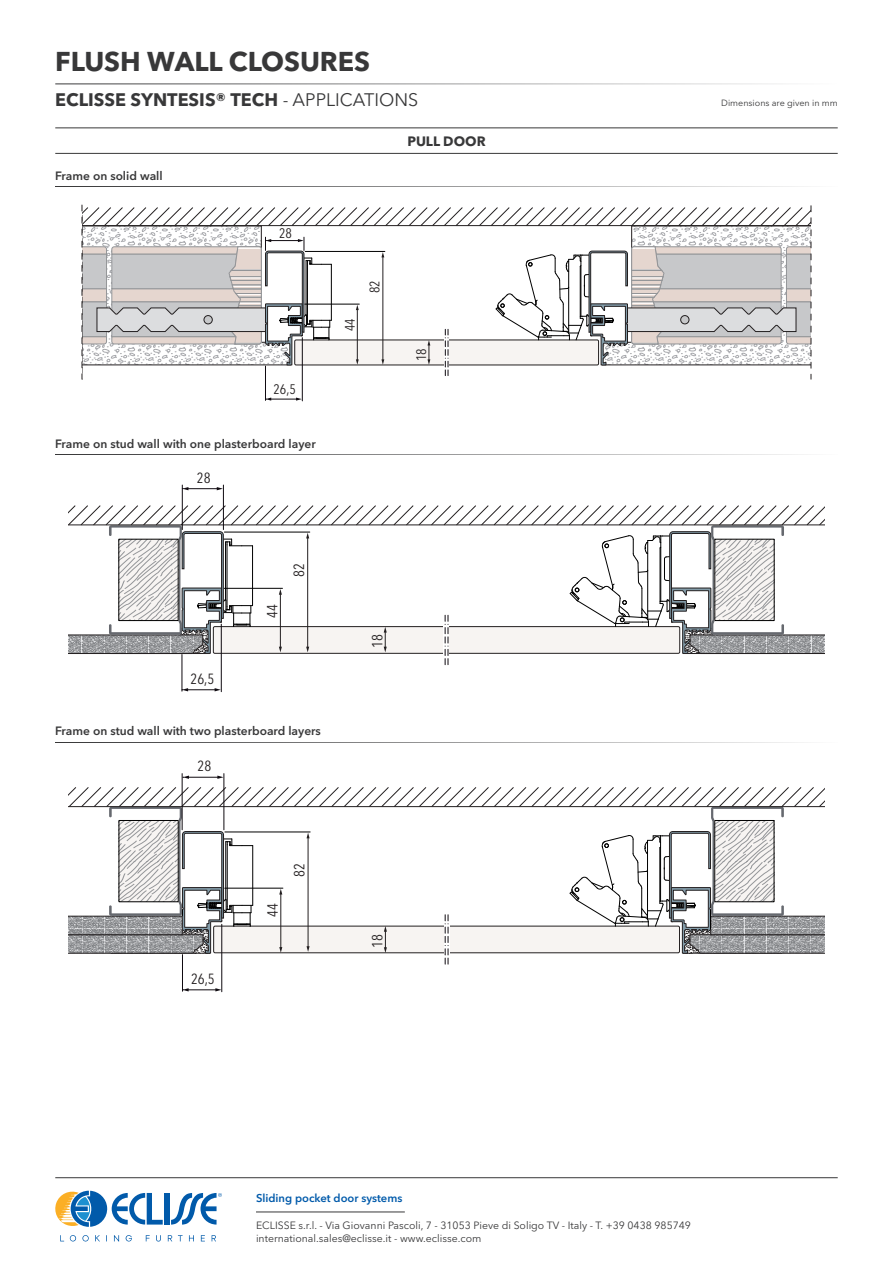
<style>
.page{position:relative;width:893px;height:1263px;background:#fff}
.page>*{position:absolute;margin:0;border:0;box-sizing:border-box;transform-origin:0 0}
.t1{font:700 27px "Avenir Next LT Pro";color:#383839}
.t2{font:700 18px "Avenir Next LT Pro";color:#383839}
.t3{font:condensed 14.7px "Avenir Next LT Pro";color:#231f20}
.t4{font:condensed 13.65px "Avenir Next LT Pro";color:#231f20}
.t5{font:700 13.5px "Avenir Next LT Pro";color:#383839}
.t6{font:600 12px "Avenir Next LT Pro";color:#383839}
.t7{font:600 11.25px "Avenir Next LT Pro";color:#015aaa}
.t8{font:10.5px/12.6px "Avenir Next LT Pro";color:#383839}
.t9{font:9px "Avenir Next LT Pro";color:#383839}
.s1{font-weight:400}
</style>
<div class="page">
<svg style="left:60px;top:1235px;width:156px;height:7px"></svg>
<div style="left:164px;top:1193px;width:5px;height:31px;background:#015aaa"></div>
<svg style="left:55px;top:1190px;width:108px;height:37px"></svg>
<svg style="left:171px;top:1193px;width:51px;height:31px"></svg>
<hr style="left:256px;top:1212px;width:149px;height:1px;background:#383839">
<hr style="left:55px;top:1177px;width:783px;height:1px;background:#383839">
<hr style="left:302px;top:338px;width:1px;height:63px;background:#0f0a10">
<hr style="left:265px;top:366px;width:1px;height:34px;background:#0f0a10">
<svg style="left:265px;top:398px;width:37px;height:3px"></svg>
<svg style="left:81px;top:205px;width:731px;height:174px"></svg>
<hr style="left:223px;top:485px;width:1px;height:45px;background:#0f0a10">
<hr style="left:182px;top:485px;width:1px;height:45px;background:#0f0a10">
<hr style="left:187px;top:488px;width:31px;height:1px;background:#0f0a10">
<svg style="left:217px;top:487px;width:6px;height:3px"></svg>
<svg style="left:182px;top:487px;width:6px;height:3px"></svg>
<hr style="left:221px;top:624px;width:1px;height:68px;background:#0f0a10">
<hr style="left:182px;top:654px;width:1px;height:37px;background:#0f0a10">
<svg style="left:182px;top:688px;width:39px;height:3px"></svg>
<svg style="left:68px;top:505px;width:757px;height:160px"></svg>
<hr style="left:224px;top:773px;width:1px;height:57px;background:#0f0a10">
<hr style="left:182px;top:773px;width:1px;height:57px;background:#0f0a10">
<hr style="left:188px;top:777px;width:30px;height:1px;background:#0f0a10">
<svg style="left:217px;top:775px;width:7px;height:4px"></svg>
<svg style="left:183px;top:775px;width:6px;height:4px"></svg>
<hr style="left:222px;top:924px;width:1px;height:68px;background:#0f0a10">
<hr style="left:182px;top:954px;width:1px;height:37px;background:#0f0a10">
<hr style="left:187px;top:989px;width:30px;height:1px;background:#0f0a10">
<svg style="left:215px;top:988px;width:7px;height:3px"></svg>
<svg style="left:183px;top:988px;width:6px;height:3px"></svg>
<svg style="left:68px;top:787px;width:757px;height:177px"></svg>
<hr style="left:55px;top:128px;width:783px;height:1px;background:#383839">
<hr style="left:55px;top:153px;width:783px;height:1px;background:#383839">
<hr style="left:55px;top:186px;width:783px;height:1px;background:#383839">
<hr style="left:55px;top:454px;width:783px;height:1px;background:#383839">
<hr style="left:55px;top:742px;width:783px;height:1px;background:#383839">
<hr style="left:55px;top:84px;width:783px;height:1px;background:#383839">
<h1 class="t1" style="left:55px;top:45px;width:316px">FLUSH WALL CLOSURES</h1>
<h2 class="t2" style="left:55px;top:88px;width:365px">ECLISSE SYNTESIS® TECH <span class="s1">- APPLICATIONS</span></h2>
<p class="t6" style="left:55px;top:168px;width:109px">Frame on solid wall</p>
<h3 class="t4" style="left:279px;top:225px;width:14px">28</h3>
<h3 class="t4" style="left:273px;top:381px;width:24px">26,5</h3>
<p class="t6" style="left:55px;top:436px;width:262px">Frame on stud wall with one plasterboard layer</p>
<h3 class="t3" style="left:197px;top:469px;width:15px">28</h3>
<p class="t5" style="left:407px;top:133px;width:80px">PULL DOOR</p>
<h3 class="t4" style="left:342px;top:331px;width:14px;rotate:-90deg">44</h3>
<h3 class="t4" style="left:367px;top:293px;width:14px;rotate:-90deg">82</h3>
<h3 class="t4" style="left:413px;top:361px;width:14px;rotate:-90deg">18</h3>
<h3 class="t3" style="left:191px;top:670px;width:25px">26,5</h3>
<h3 class="t3" style="left:264px;top:617px;width:15px;rotate:-90deg">44</h3>
<h3 class="t3" style="left:290px;top:577px;width:15px;rotate:-90deg">82</h3>
<p class="t6" style="left:55px;top:724px;width:267px">Frame on stud wall with two plasterboard layers</p>
<h3 class="t3" style="left:197px;top:757px;width:15px">28</h3>
<h3 class="t3" style="left:368px;top:648px;width:15px;rotate:-90deg">18</h3>
<h3 class="t3" style="left:191px;top:970px;width:25px">26,5</h3>
<h3 class="t3" style="left:264px;top:917px;width:15px;rotate:-90deg">44</h3>
<h3 class="t3" style="left:291px;top:877px;width:15px;rotate:-90deg">82</h3>
<h3 class="t3" style="left:369px;top:948px;width:15px;rotate:-90deg">18</h3>
<p class="t9" style="left:721px;top:97px;width:118px">Dimensions are given in mm</p>
<p class="t7" style="left:256px;top:1191px;width:148px">Sliding pocket door systems</p>
<p class="t8" style="left:256px;top:1219px;width:436px">ECLISSE s.r.l. - Via Giovanni Pascoli, 7 - 31053 Pieve di Soligo TV - Italy - T. +39 0438 985749 international.sales@eclisse.it - www.eclisse.com</p>
</div>
